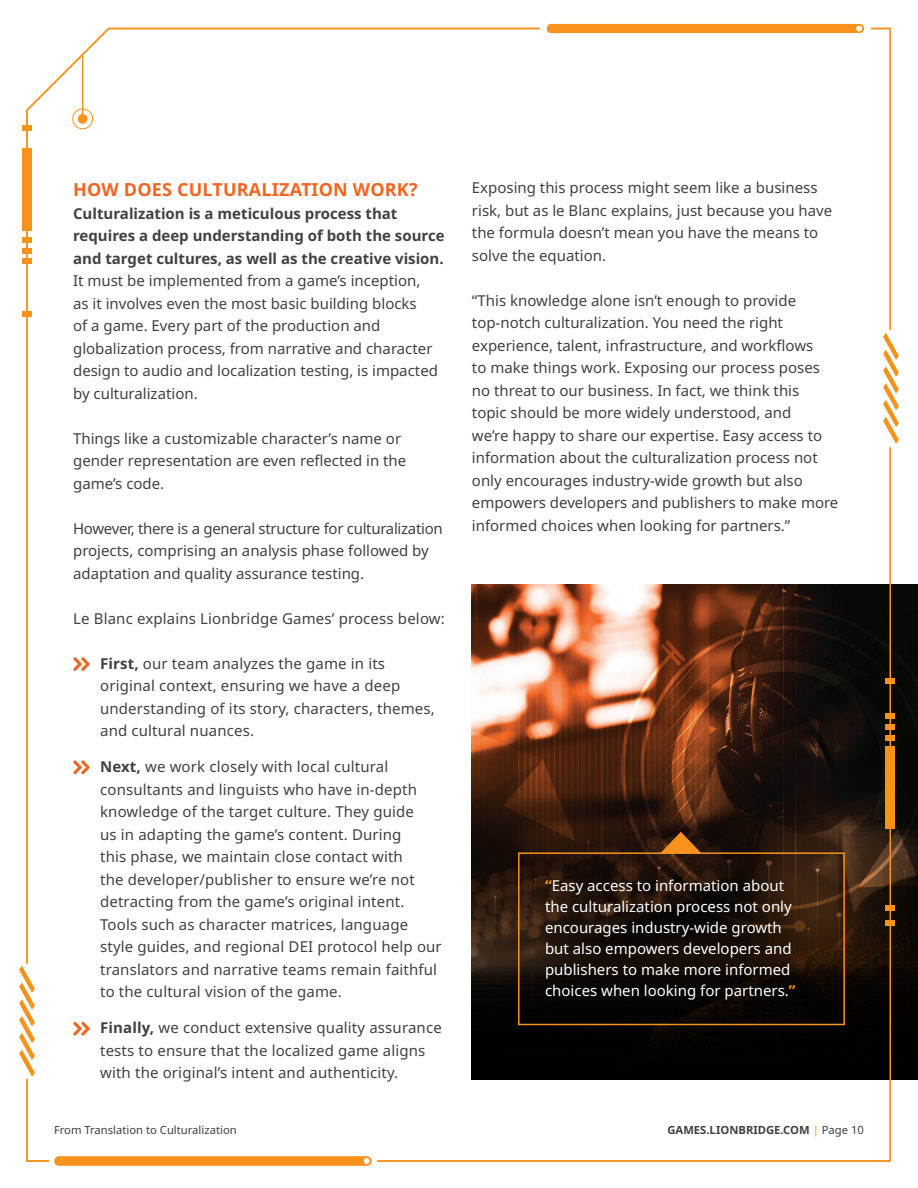
<style>
.page{position:relative;width:918px;height:1188px;background:#fff}
.page>*{position:absolute;margin:0;border:0;box-sizing:border-box;transform-origin:0 0}
.t1{font:700 18px "Noto Sans";letter-spacing:.01em;color:#f36421}
.t2{font:15px/22.5px "Noto Sans";color:#414042}
.t3{font:15px/21px "Noto Sans";color:#fff}
.t4{font:700 15px/22.5px "Noto Sans";color:#414042}
.t5{font:11.25px "Noto Sans";color:#414042}
.t6{font:700 11.25px "Noto Sans";color:#414042}
.s1{font-weight:700}
.s2{font-weight:700;color:#f7931d}
.s3{font-weight:400;color:#f7931d}
.s4{font-weight:400}
</style>
<div class="page">
<img style="left:472px;top:584px;width:446px;height:199px">
<svg style="left:472px;top:783px;width:446px;height:296px;background:#140b05"></svg>
<svg style="left:759px;top:602px;width:159px;height:4px"></svg>
<svg style="left:607px;top:640px;width:199px;height:294px;background:#5b453a"></svg>
<svg style="left:621px;top:606px;width:297px;height:324px;background:#3e281b"></svg>
<svg style="left:656px;top:645px;width:241px;height:186px;background:#371c0f"></svg>
<hr style="left:82px;top:55px;width:1px;height:63px;background:#f7931d">
<div style="left:78px;top:114px;width:10px;height:10px;background:#f7931d;border-radius:50%"></div>
<div style="left:72px;top:109px;width:21px;height:20px;border:1px solid #f7931d;border-radius:50%"></div>
<svg style="left:73px;top:657px;width:17px;height:14px"></svg>
<svg style="left:73px;top:760px;width:17px;height:14px"></svg>
<svg style="left:73px;top:1022px;width:17px;height:14px"></svg>
<hr style="left:26px;top:110px;width:2px;height:853px;background:#f7931d">
<hr style="left:890px;top:29px;width:1px;height:300px;background:#f7931d">
<hr style="left:890px;top:448px;width:1px;height:712px;background:#f7931d">
<svg style="left:19px;top:966px;width:16px;height:111px"></svg>
<svg style="left:883px;top:333px;width:16px;height:111px"></svg>
<div style="left:547px;top:24px;width:317px;height:9px;background:#f7931d"></div>
<svg style="left:54px;top:1156px;width:318px;height:10px;background:#f79829"></svg>
<div style="left:22px;top:148px;width:9px;height:83px;background:#f7931d"></div>
<div style="left:22px;top:237px;width:9px;height:6px;background:#f7931d"></div>
<div style="left:22px;top:258px;width:9px;height:6px;background:#f7931d"></div>
<div style="left:22px;top:248px;width:9px;height:5px;background:#f7931d"></div>
<div style="left:22px;top:125px;width:9px;height:6px;background:#f7931d"></div>
<div style="left:22px;top:311px;width:9px;height:6px;background:#f7931d"></div>
<hr style="left:109px;top:28px;width:430px;height:1px;background:#f7931d">
<svg style="left:26px;top:27px;width:85px;height:85px"></svg>
<div style="left:886px;top:746px;width:9px;height:83px;background:#f7931d"></div>
<div style="left:886px;top:735px;width:9px;height:5px;background:#f7931d"></div>
<div style="left:886px;top:714px;width:9px;height:5px;background:#f7931d"></div>
<div style="left:886px;top:724px;width:9px;height:6px;background:#f7931d"></div>
<div style="left:886px;top:679px;width:9px;height:5px;background:#f7931d"></div>
<div style="left:886px;top:905px;width:9px;height:6px;background:#f7931d"></div>
<div style="left:886px;top:920px;width:9px;height:5px;background:#f7931d"></div>
<hr style="left:378px;top:1160px;width:512px;height:2px;background:#f7931d">
<hr style="left:27px;top:1160px;width:21px;height:2px;background:#f7931d">
<svg style="left:872px;top:28px;width:18px;height:1px"></svg>
<hr style="left:26px;top:1079px;width:2px;height:82px;background:#f7931d">
<div style="left:518px;top:852px;width:327px;height:173px;border:2px solid #f7931d"></div>
<svg style="left:660px;top:832px;width:42px;height:22px"></svg>
<p class="t1" style="left:73px;top:180px;width:346px">HOW DOES CULTURALIZATION WORK?</p>
<p class="t4" style="left:73px;top:202px;width:373px">Culturalization is a meticulous process that requires a deep understanding of both the source and target cultures, as well as the creative vision.</p>
<p class="t2" style="left:73px;top:270px;width:366px">It must be implemented from a game’s inception, as it involves even the most basic building blocks<br>of a game. Every part of the production and globalization process, from narrative and character design to audio and localization testing, is impacted by culturalization.</p>
<p class="t2" style="left:73px;top:427px;width:335px">Things like a customizable character’s name or gender representation are even reflected in the game’s code.</p>
<p class="t2" style="left:73px;top:517px;width:371px">However, there is a general structure for culturalization projects, comprising an analysis phase followed by adaptation and quality assurance testing.</p>
<p class="t2" style="left:73px;top:607px;width:373px">Le Blanc explains Lionbridge Games’ process below:</p>
<p class="t2" style="left:100px;top:652px;width:336px"><span class="s1">First,</span> our team analyzes the game in its original context, ensuring we have a deep understanding of its story, characters, themes, and cultural nuances.</p>
<p class="t2" style="left:100px;top:756px;width:343px"><span class="s1">Next,</span> we work closely with local cultural consultants and linguists who have in-depth knowledge of the target culture. They guide<br>us in adapting the game’s content. During<br>this phase, we maintain close contact with<br>the developer/publisher to ensure we’re not detracting from the game’s original intent.<br>Tools such as character matrices, language style guides, and regional DEI protocol help our translators and narrative teams remain faithful to the cultural vision of the game.</p>
<p class="t2" style="left:100px;top:1017px;width:343px"><span class="s1">Finally,</span> we conduct extensive quality assurance tests to ensure that the localized game aligns with the original’s intent and authenticity.</p>
<p class="t2" style="left:472px;top:177px;width:362px">Exposing this process might seem like a business risk, but as le Blanc explains, just because you have the formula doesn’t mean you have the means to solve the equation.</p>
<p class="t2" style="left:472px;top:289px;width:368px">“This knowledge alone isn’t enough to provide top-notch culturalization. You need the right experience, talent, infrastructure, and workflows<br>to make things work. Exposing our process poses no threat to our business. In fact, we think this<br>topic should be more widely understood, and<br>we’re happy to share our expertise. Easy access to information about the culturalization process not only encourages industry-wide growth but also empowers developers and publishers to make more informed choices when looking for partners.”</p>
<p class="t3" style="left:545px;top:875px;width:252px"><span class="s2">“</span>Easy access to information about the culturalization process not only encourages industry-wide growth but also empowers developers and publishers to make more informed choices when looking for partners.<span class="s2">”</span></p>
<p class="t5" style="left:54px;top:1124px;width:184px">From Translation to Culturalization</p>
<p class="t6" style="left:667px;top:1124px;width:198px">GAMES.LIONBRIDGE.COM <span class="s3">|</span> <span class="s4">Page 10</span></p>
</div>
